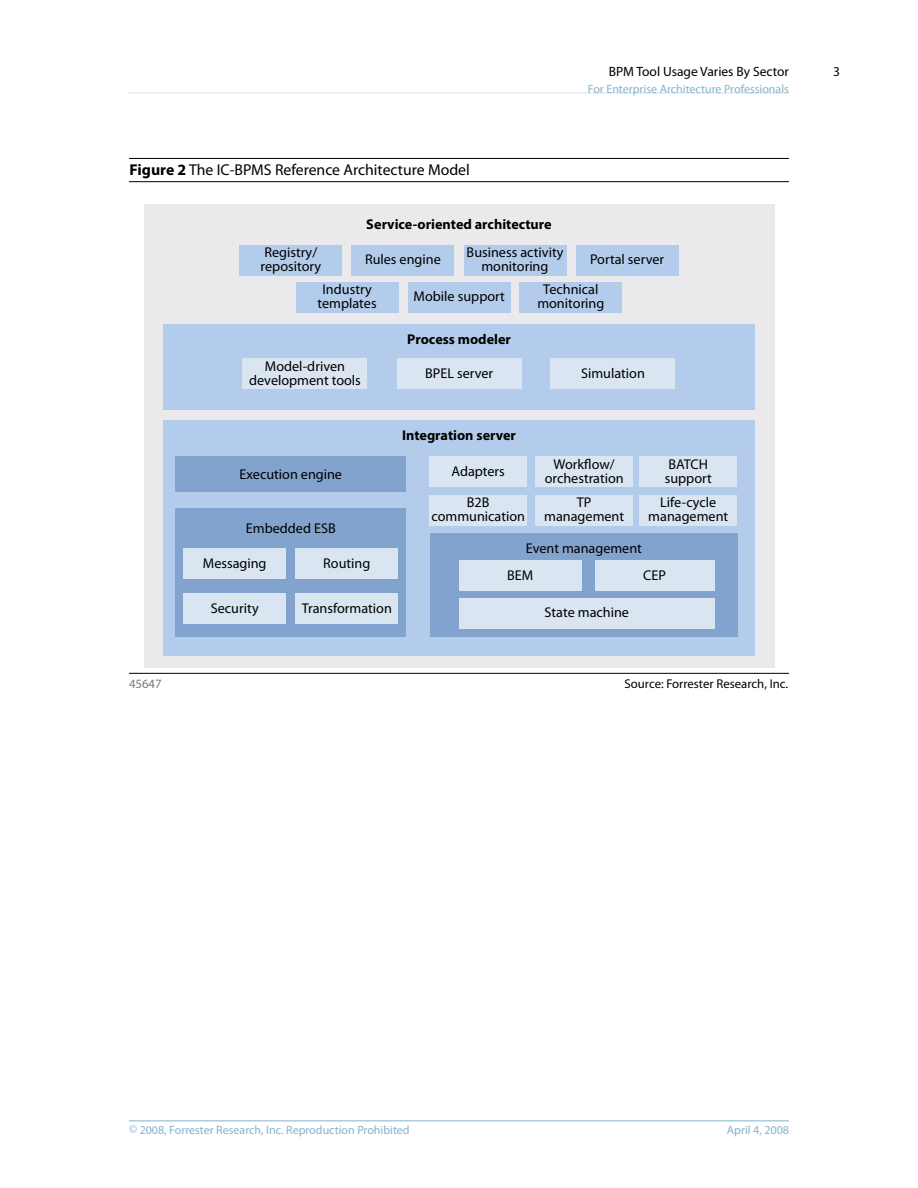
<style>
.page{position:relative;width:918px;height:1188px;background:#fff}
.page>*{position:absolute;margin:0;border:0;box-sizing:border-box;transform-origin:0 0}
.t1{font:15.75px "Myriad Pro";color:#000}
.t2{font:14.25px/14.2px "Myriad Pro";color:#000;text-align:center}
.t3{font:700 14.25px "Myriad Pro";color:#000}
.t4{font:13.5px "Myriad Pro";color:#000}
.t5{font:12.75px "Myriad Pro";color:#000}
.t6{font:12.75px "Myriad Pro";color:#797b7d}
.t7{font:12px "Myriad Pro";color:#84b2cf}
.s1{font-weight:700}
</style>
<div class="page">
<hr style="left:129px;top:1120px;width:660px;height:1px;background:#84b2cf">
<hr style="left:129px;top:93px;width:660px;height:1px;background:#d4e4ee">
<hr style="left:129px;top:158px;width:660px;height:1px;background:#000">
<hr style="left:129px;top:181px;width:660px;height:1px;background:#000">
<hr style="left:129px;top:673px;width:660px;height:1px;background:#000">
<div style="left:144px;top:204px;width:630px;height:464px;background:#eae9eb"></div>
<div style="left:163px;top:420px;width:592px;height:235px;background:#b4cceb"></div>
<div style="left:163px;top:324px;width:592px;height:86px;background:#b4cceb"></div>
<div style="left:430px;top:534px;width:308px;height:103px;background:#83a3cf"></div>
<div style="left:176px;top:456px;width:230px;height:36px;background:#83a3cf"></div>
<div style="left:296px;top:282px;width:103px;height:30px;background:#b4cceb"></div>
<div style="left:408px;top:282px;width:103px;height:30px;background:#b4cceb"></div>
<div style="left:519px;top:282px;width:103px;height:30px;background:#b4cceb"></div>
<div style="left:243px;top:358px;width:124px;height:31px;background:#dae5f2"></div>
<div style="left:397px;top:358px;width:125px;height:31px;background:#dae5f2"></div>
<div style="left:551px;top:358px;width:124px;height:31px;background:#dae5f2"></div>
<div style="left:176px;top:509px;width:230px;height:128px;background:#83a3cf"></div>
<div style="left:183px;top:549px;width:103px;height:30px;background:#dae5f2"></div>
<div style="left:295px;top:549px;width:103px;height:30px;background:#dae5f2"></div>
<div style="left:183px;top:593px;width:103px;height:31px;background:#dae5f2"></div>
<div style="left:295px;top:593px;width:103px;height:31px;background:#dae5f2"></div>
<div style="left:430px;top:457px;width:97px;height:30px;background:#dae5f2"></div>
<div style="left:430px;top:495px;width:97px;height:30px;background:#dae5f2"></div>
<div style="left:536px;top:495px;width:97px;height:30px;background:#dae5f2"></div>
<div style="left:536px;top:457px;width:97px;height:30px;background:#dae5f2"></div>
<div style="left:640px;top:495px;width:97px;height:30px;background:#dae5f2"></div>
<div style="left:640px;top:457px;width:97px;height:30px;background:#dae5f2"></div>
<div style="left:459px;top:598px;width:256px;height:31px;background:#dae5f2"></div>
<div style="left:459px;top:561px;width:123px;height:30px;background:#dae5f2"></div>
<div style="left:595px;top:561px;width:120px;height:30px;background:#dae5f2"></div>
<div style="left:351px;top:245px;width:103px;height:30px;background:#b4cceb"></div>
<div style="left:464px;top:245px;width:102px;height:30px;background:#b4cceb"></div>
<div style="left:576px;top:245px;width:103px;height:30px;background:#b4cceb"></div>
<div style="left:239px;top:245px;width:103px;height:30px;background:#b4cceb"></div>
<p class="t1" style="left:130px;top:161px;width:342px"><span class="s1">Figure 2</span> The IC-BPMS Reference Architecture Model</p>
<p class="t3" style="left:366px;top:216px;width:187px">Service-oriented architecture</p>
<p class="t4" style="left:609px;top:64px;width:182px">BPM Tool Usage Varies By Sector</p>
<p class="t7" style="left:588px;top:82px;width:203px">For Enterprise Architecture Professionals</p>
<p class="t2" style="left:261px;top:246px;width:62px;text-align:left">Registry/ repository</p>
<p class="t2" style="left:365px;top:253px;width:77px">Rules engine</p>
<p class="t2" style="left:467px;top:246px;width:98px">Business activity monitoring</p>
<p class="t2" style="left:590px;top:253px;width:76px">Portal server</p>
<p class="t2" style="left:318px;top:283px;width:61px">Industry templates</p>
<p class="t2" style="left:414px;top:290px;width:93px">Mobile support</p>
<p class="t2" style="left:537px;top:283px;width:69px">Technical monitoring</p>
<p class="t3" style="left:407px;top:331px;width:105px">Process modeler</p>
<p class="t2" style="left:249px;top:359px;width:113px">Model-driven development tools</p>
<p class="t2" style="left:425px;top:366px;width:70px">BPEL server</p>
<p class="t2" style="left:581px;top:366px;width:65px">Simulation</p>
<p class="t2" style="left:240px;top:467px;width:104px">Execution engine</p>
<p class="t2" style="left:246px;top:521px;width:91px">Embedded ESB</p>
<p class="t2" style="left:203px;top:556px;width:65px">Messaging</p>
<p class="t2" style="left:323px;top:556px;width:49px">Routing</p>
<p class="t2" style="left:211px;top:601px;width:49px">Security</p>
<p class="t2" style="left:302px;top:601px;width:92px">Transformation</p>
<p class="t3" style="left:402px;top:427px;width:115px">Integration server</p>
<p class="t2" style="left:452px;top:456px;width:55px;line-height:31.2px">Adapters<br>B2B</p>
<p class="t2" style="left:431px;top:510px;width:95px">communication</p>
<p class="t2" style="left:545px;top:457px;width:81px">Workflow/ orchestration</p>
<p class="t2" style="left:544px;top:496px;width:81px">TP management</p>
<p class="t2" style="left:665px;top:457px;width:49px;text-align:left">BATCH support</p>
<p class="t2" style="left:648px;top:496px;width:81px">Life-cycle management</p>
<p class="t2" style="left:526px;top:541px;width:118px">Event management</p>
<p class="t2" style="left:507px;top:568px;width:28px">BEM</p>
<p class="t2" style="left:643px;top:568px;width:24px">CEP</p>
<p class="t2" style="left:545px;top:606px;width:86px">State machine</p>
<p class="t6" style="left:129px;top:676px;width:34px">45647</p>
<p class="t5" style="left:625px;top:676px;width:165px">Source: Forrester Research, Inc.</p>
<p class="t4" style="left:833px;top:64px;width:8px">3</p>
<p class="t7" style="left:129px;top:1123px;width:282px">© 2008, Forrester Research, Inc. Reproduction Prohibited</p>
<p class="t7" style="left:727px;top:1123px;width:64px">April 4, 2008</p>
</div>
